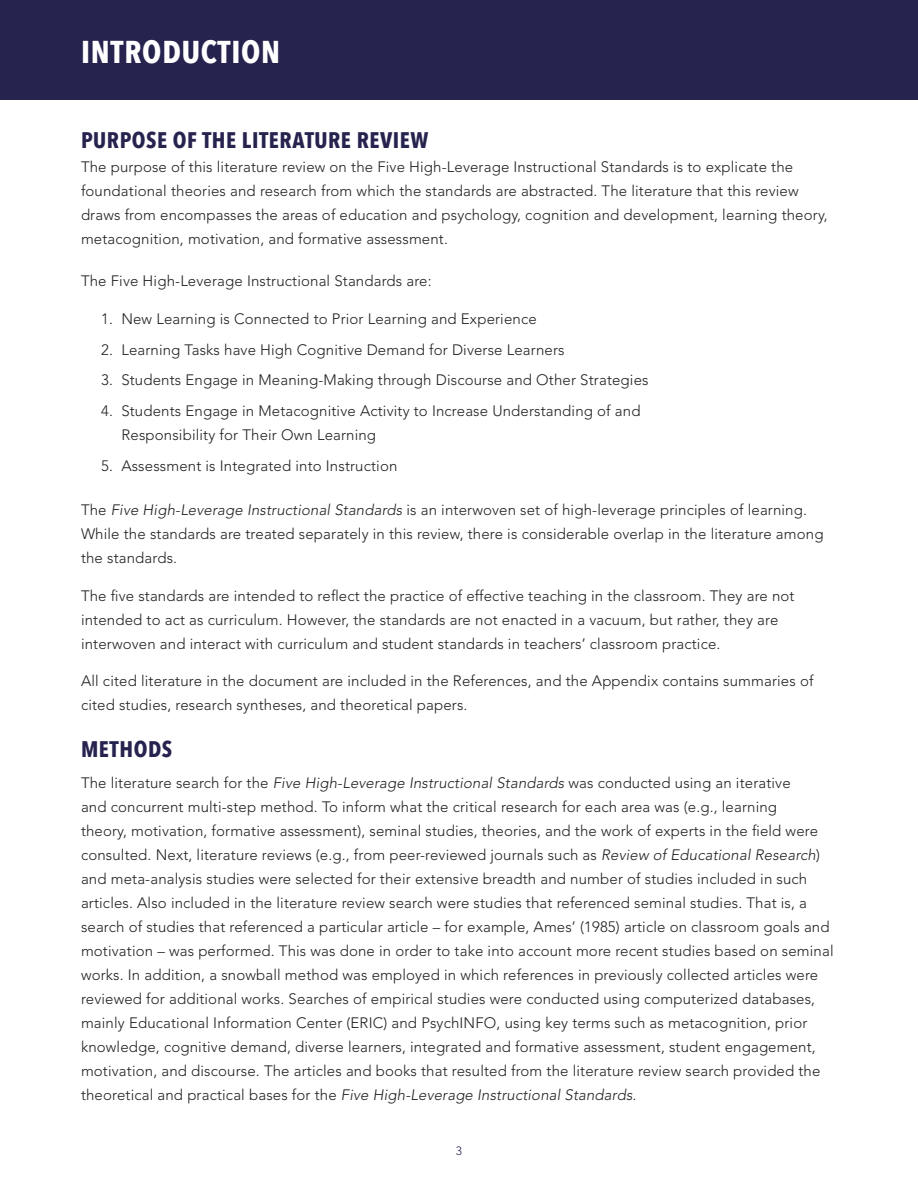
<style>
.page{position:relative;width:918px;height:1188px;background:#fff}
.page>*{position:absolute;margin:0;border:0;box-sizing:border-box;transform-origin:0 0}
.t1{font:700 31.5px "Avenir Next Condensed";letter-spacing:.025em;color:#fff}
.t2{font:700 22.5px "Avenir Next Condensed";letter-spacing:.025em;color:#26234f}
.t3{font:300 15px/24px "Avenir LT Std";letter-spacing:.01em;color:#231f20}
.t4{font:300 12px "Avenir LT Std";color:#26234f}
.s1{font-style:italic}
</style>
<div class="page">
<div style="left:0;top:0;width:918px;height:99px;background:#26234f"></div>
<h1 class="t1" style="left:81px;top:31px;width:201px">INTRODUCTION</h1>
<h2 class="t2" style="left:81px;top:126px;width:349px">PURPOSE OF THE LITERATURE REVIEW</h2>
<p class="t3" style="left:81px;top:155px;width:748px">The purpose of this literature review on the Five High-Leverage Instructional Standards is to explicate the foundational theories and research from which the standards are abstracted. The literature that this review draws from encompasses the areas of education and psychology, cognition and development, learning theory, metacognition, motivation, and formative assessment.</p>
<p class="t3" style="left:81px;top:269px;width:352px">The Five High-Leverage Instructional Standards are:</p>
<p class="t3" style="left:101px;top:307px;width:437px">1. New Learning is Connected to Prior Learning and Experience</p>
<p class="t3" style="left:101px;top:337px;width:465px">2. Learning Tasks have High Cognitive Demand for Diverse Learners</p>
<p class="t3" style="left:101px;top:368px;width:549px">3. Students Engage in Meaning-Making through Discourse and Other Strategies</p>
<p class="t3" style="left:122px;top:399px;width:521px;text-indent:-20px">4. Students Engage in Metacognitive Activity to Increase Understanding of and<br>Responsibility for Their Own Learning</p>
<p class="t3" style="left:101px;top:454px;width:298px">5. Assessment is Integrated into Instruction</p>
<p class="t3" style="left:81px;top:498px;width:744px">The <span class="s1">Five High-Leverage Instructional Standards</span> is an interwoven set of high-leverage principles of learning.<br>While the standards are treated separately in this review, there is considerable overlap in the literature among the standards.</p>
<p class="t3" style="left:81px;top:583px;width:715px">The five standards are intended to reflect the practice of effective teaching in the classroom. They are not intended to act as curriculum. However, the standards are not enacted in a vacuum, but rather, they are interwoven and interact with curriculum and student standards in teachers’ classroom practice.</p>
<p class="t3" style="left:81px;top:669px;width:734px">All cited literature in the document are included in the References, and the Appendix contains summaries of cited studies, research syntheses, and theoretical papers.</p>
<h2 class="t2" style="left:81px;top:735px;width:93px">METHODS</h2>
<p class="t3" style="left:81px;top:771px;width:754px">The literature search for the <span class="s1">Five High-Leverage Instructional Standards</span> was conducted using an iterative<br>and concurrent multi-step method. To inform what the critical research for each area was (e.g., learning<br>theory, motivation, formative assessment), seminal studies, theories, and the work of experts in the field were consulted. Next, literature reviews (e.g., from peer-reviewed journals such as <span class="s1">Review of Educational Research</span>) and meta-analysis studies were selected for their extensive breadth and number of studies included in such articles. Also included in the literature review search were studies that referenced seminal studies. That is, a search of studies that referenced a particular article – for example, Ames’ (1985) article on classroom goals and motivation – was performed. This was done in order to take into account more recent studies based on seminal works. In addition, a snowball method was employed in which references in previously collected articles were reviewed for additional works. Searches of empirical studies were conducted using computerized databases, mainly Educational Information Center (ERIC) and PsychINFO, using key terms such as metacognition, prior knowledge, cognitive demand, diverse learners, integrated and formative assessment, student engagement, motivation, and discourse. The articles and books that resulted from the literature review search provided the theoretical and practical bases for the <span class="s1">Five High-Leverage Instructional Standards.</span></p>
<p class="t4" style="left:456px;top:1144px;width:8px">3</p>
</div>
